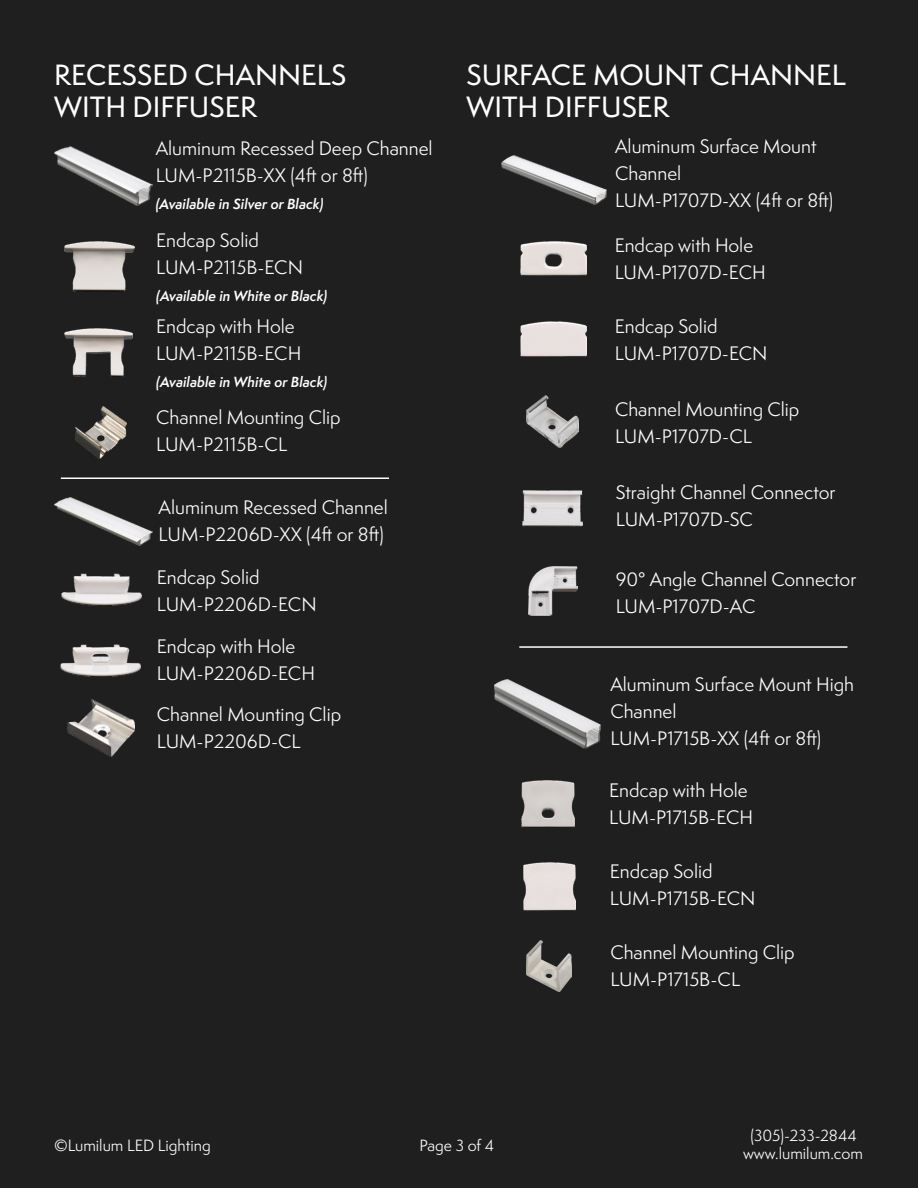
<style>
.page{position:relative;width:918px;height:1188px;background:#1f1f1f}
.page>*{position:absolute;margin:0;border:0;box-sizing:border-box;transform-origin:0 0}
.t1{font:500 27px/32.4px "Semplicita Pro";color:#fff}
.t2{font:18px "Semplicita Pro";color:#fff}
.t3{font:15px "Semplicita Pro";color:#fff}
.t4{font:italic 600 13.5px "Semplicita Pro";color:#fff}
</style>
<div class="page">
<img style="left:528px;top:567px;width:50px;height:49px">
<img style="left:522px;top:491px;width:61px;height:35px">
<img style="left:521px;top:242px;width:65px;height:33px">
<img style="left:521px;top:321px;width:66px;height:35px">
<img style="left:526px;top:396px;width:52px;height:52px">
<img style="left:527px;top:941px;width:44px;height:50px">
<img style="left:522px;top:780px;width:53px;height:47px">
<img style="left:523px;top:863px;width:53px;height:47px">
<img style="left:64px;top:241px;width:71px;height:50px">
<img style="left:76px;top:406px;width:50px;height:52px">
<img style="left:65px;top:329px;width:68px;height:47px">
<img style="left:67px;top:699px;width:67px;height:57px">
<img style="left:62px;top:573px;width:79px;height:32px">
<img style="left:61px;top:644px;width:79px;height:32px">
<img style="left:54px;top:147px;width:98px;height:58px">
<img style="left:54px;top:498px;width:99px;height:47px">
<img style="left:502px;top:155px;width:104px;height:50px">
<img style="left:494px;top:680px;width:106px;height:68px">
<hr style="left:61px;top:478px;width:328px;height:1px;background:#fff">
<hr style="left:519px;top:646px;width:328px;height:2px;background:#fff">
<p class="t1" style="left:54px;top:58px;width:294px">RECESSED CHANNELS<br>WITH DIFFUSER</p>
<p class="t2" style="left:156px;top:135px;width:278px">Aluminum Recessed Deep Channel</p>
<p class="t2" style="left:156px;top:162px;width:214px">LUM-P2115B-XX (4ft or 8ft)</p>
<p class="t4" style="left:156px;top:194px;width:169px">(Available in Silver or Black)</p>
<p class="t2" style="left:156px;top:228px;width:104px">Endcap Solid</p>
<p class="t2" style="left:156px;top:255px;width:148px">LUM-P2115B-ECN</p>
<p class="t4" style="left:156px;top:286px;width:173px">(Available in White or Black)</p>
<p class="t2" style="left:156px;top:314px;width:140px">Endcap with Hole</p>
<p class="t2" style="left:156px;top:341px;width:147px">LUM-P2115B-ECH</p>
<p class="t4" style="left:156px;top:372px;width:173px">(Available in White or Black)</p>
<p class="t2" style="left:156px;top:405px;width:186px">Channel Mounting Clip</p>
<p class="t2" style="left:156px;top:432px;width:133px">LUM-P2115B-CL</p>
<p class="t2" style="left:159px;top:494px;width:231px">Aluminum Recessed Channel</p>
<p class="t2" style="left:159px;top:521px;width:227px">LUM-P2206D-XX (4ft or 8ft)</p>
<p class="t2" style="left:157px;top:564px;width:104px">Endcap Solid</p>
<p class="t2" style="left:157px;top:591px;width:161px">LUM-P2206D-ECN</p>
<p class="t2" style="left:157px;top:633px;width:140px">Endcap with Hole</p>
<p class="t2" style="left:157px;top:660px;width:160px">LUM-P2206D-ECH</p>
<p class="t2" style="left:157px;top:702px;width:186px">Channel Mounting Clip</p>
<p class="t2" style="left:157px;top:729px;width:146px">LUM-P2206D-CL</p>
<p class="t1" style="left:467px;top:58px;width:381px">SURFACE MOUNT CHANNEL<br>WITH DIFFUSER</p>
<p class="t2" style="left:615px;top:134px;width:203px">Aluminum Surface Mount</p>
<p class="t2" style="left:615px;top:161px;width:68px">Channel</p>
<p class="t2" style="left:615px;top:188px;width:220px">LUM-P1707D-XX (4ft or 8ft)</p>
<p class="t2" style="left:615px;top:232px;width:140px">Endcap with Hole</p>
<p class="t2" style="left:615px;top:259px;width:153px">LUM-P1707D-ECH</p>
<p class="t2" style="left:615px;top:314px;width:104px">Endcap Solid</p>
<p class="t2" style="left:615px;top:341px;width:154px">LUM-P1707D-ECN</p>
<p class="t2" style="left:615px;top:397px;width:186px">Channel Mounting Clip</p>
<p class="t2" style="left:615px;top:424px;width:139px">LUM-P1707D-CL</p>
<p class="t2" style="left:616px;top:480px;width:221px">Straight Channel Connector</p>
<p class="t2" style="left:616px;top:507px;width:139px">LUM-P1707D-SC</p>
<p class="t2" style="left:616px;top:566px;width:242px">90° Angle Channel Connector</p>
<p class="t2" style="left:616px;top:593px;width:141px">LUM-P1707D-AC</p>
<p class="t2" style="left:610px;top:672px;width:245px">Aluminum Surface Mount High</p>
<p class="t2" style="left:610px;top:699px;width:68px">Channel</p>
<p class="t2" style="left:610px;top:726px;width:212px">LUM-P1715B-XX (4ft or 8ft)</p>
<p class="t2" style="left:609px;top:777px;width:140px">Endcap with Hole</p>
<p class="t2" style="left:609px;top:804px;width:145px">LUM-P1715B-ECH</p>
<p class="t2" style="left:610px;top:858px;width:104px">Endcap Solid</p>
<p class="t2" style="left:610px;top:885px;width:147px">LUM-P1715B-ECN</p>
<p class="t2" style="left:610px;top:940px;width:186px">Channel Mounting Clip</p>
<p class="t2" style="left:610px;top:967px;width:131px">LUM-P1715B-CL</p>
<p class="t3" style="left:54px;top:1135px;width:158px">©Lumilum LED Lighting</p>
<p class="t3" style="left:420px;top:1135px;width:76px">Page 3 of 4</p>
<p class="t3" style="left:750px;top:1125px;width:108px">(305)-233-2844</p>
<p class="t3" style="left:743px;top:1143px;width:121px">www.lumilum.com</p>
</div>
